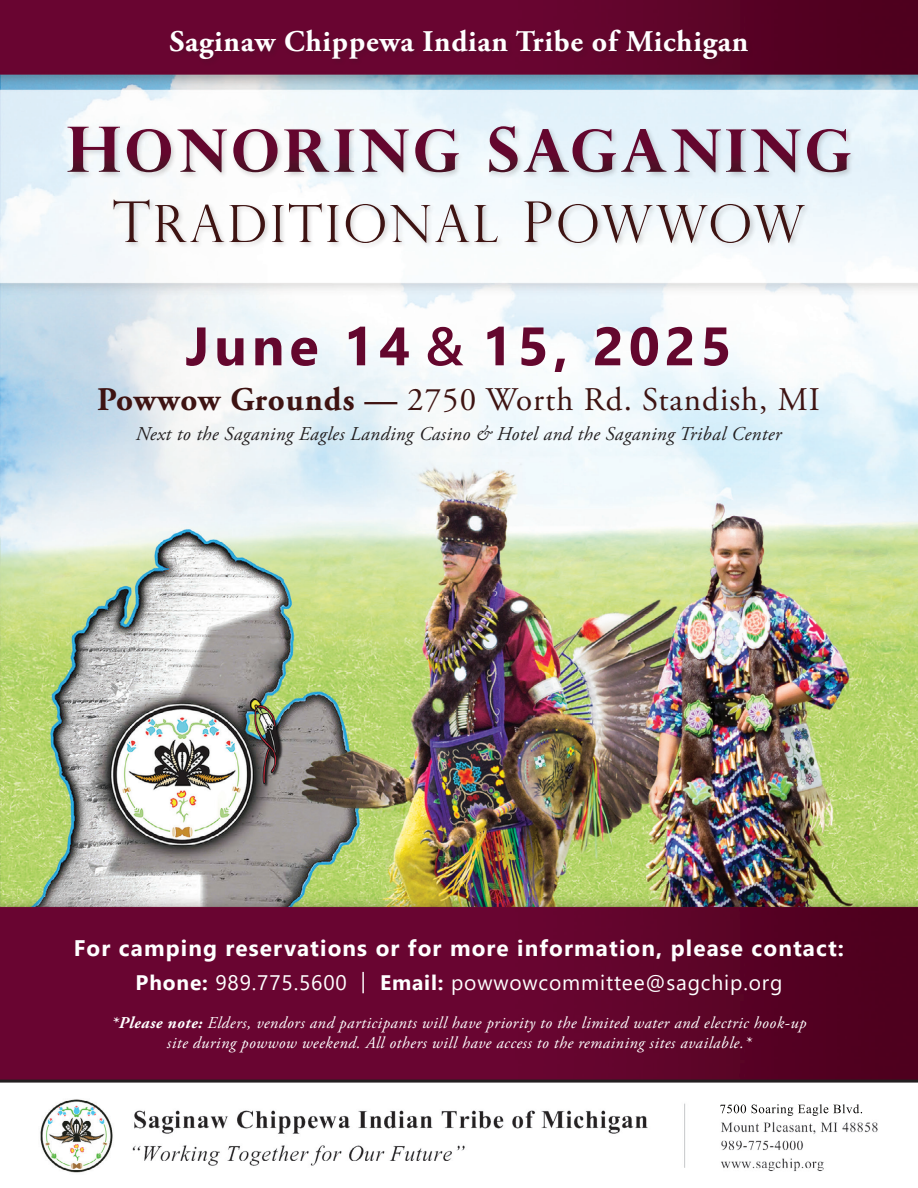
<style>
.page{position:relative;width:918px;height:1188px;background:#fff}
.page>*{position:absolute;margin:0;border:0;box-sizing:border-box;transform-origin:0 0}
.t1{font:700 54px "Segoe UI";letter-spacing:.09em;color:#64072e}
.t2{font:33px "Adobe Garamond Pro";letter-spacing:.03em;color:#3e1312}
.t3{font:700 30px "Adobe Garamond Pro";letter-spacing:.025em;color:#fff}
.t4{font:700 22.5px "Segoe UI";letter-spacing:.05em;color:#fff}
.t5{font:21px "Segoe UI";letter-spacing:.04em;color:#fff}
.t6{font:italic 19.5px "Adobe Garamond Pro";letter-spacing:.02em;color:#231f20}
.t7{font:italic 16.5px/19.8px "Adobe Garamond Pro";letter-spacing:.03em;color:#fff;text-align:center}
.s1{font-weight:600}
.s2{font-weight:700}
</style>
<div class="page">
<img style="left:0;top:0;width:918px;height:1080px">
<div style="left:111px;top:197px;width:700px;height:53px;background:#f8fafc"></div>
<svg style="left:114px;top:199px;width:691px;height:44px"></svg>
<div style="left:65px;top:124px;width:792px;height:55px;background:#231f20;opacity:.2"></div>
<svg style="left:68px;top:126px;width:782px;height:46px"></svg>
<div style="left:168px;top:28px;width:586px;height:38px;background:#64052f"></div>
<img style="left:40px;top:1099px;width:838px;height:74px">
<hr style="left:0;top:1080px;width:918px;height:3px;background:#231f20">
<p class="t3" style="left:170px;top:24px;width:580px">Saginaw Chippewa Indian Tribe of Michigan</p>
<p class="t1" style="left:185px;top:295px;width:548px">June 14 <span class="s1">&amp;</span> 15, 2025</p>
<p class="t2" style="left:97px;top:380px;width:724px"><span class="s2">Powwow Grounds —</span> 2750 Worth Rd. Standish, MI</p>
<p class="t6" style="left:136px;top:422px;width:647px">Next to the Saganing Eagles Landing Casino &amp; Hotel and the Saganing Tribal Center</p>
<p class="t4" style="left:74px;top:927px;width:772px">For camping reservations or for more information, please contact:</p>
<p class="t5" style="left:136px;top:963px;width:648px"><span class="s2">Phone:</span> 989.775.5600 | <span class="s2">Email:</span> powwowcommittee@sagchip.org</p>
<p class="t7" style="left:112px;top:1014px;width:696px"><span class="s2">*Please note:</span> Elders, vendors and participants will have priority to the limited water and electric hook-up site during powwow weekend. All others will have access to the remaining sites available.*</p>
</div>
